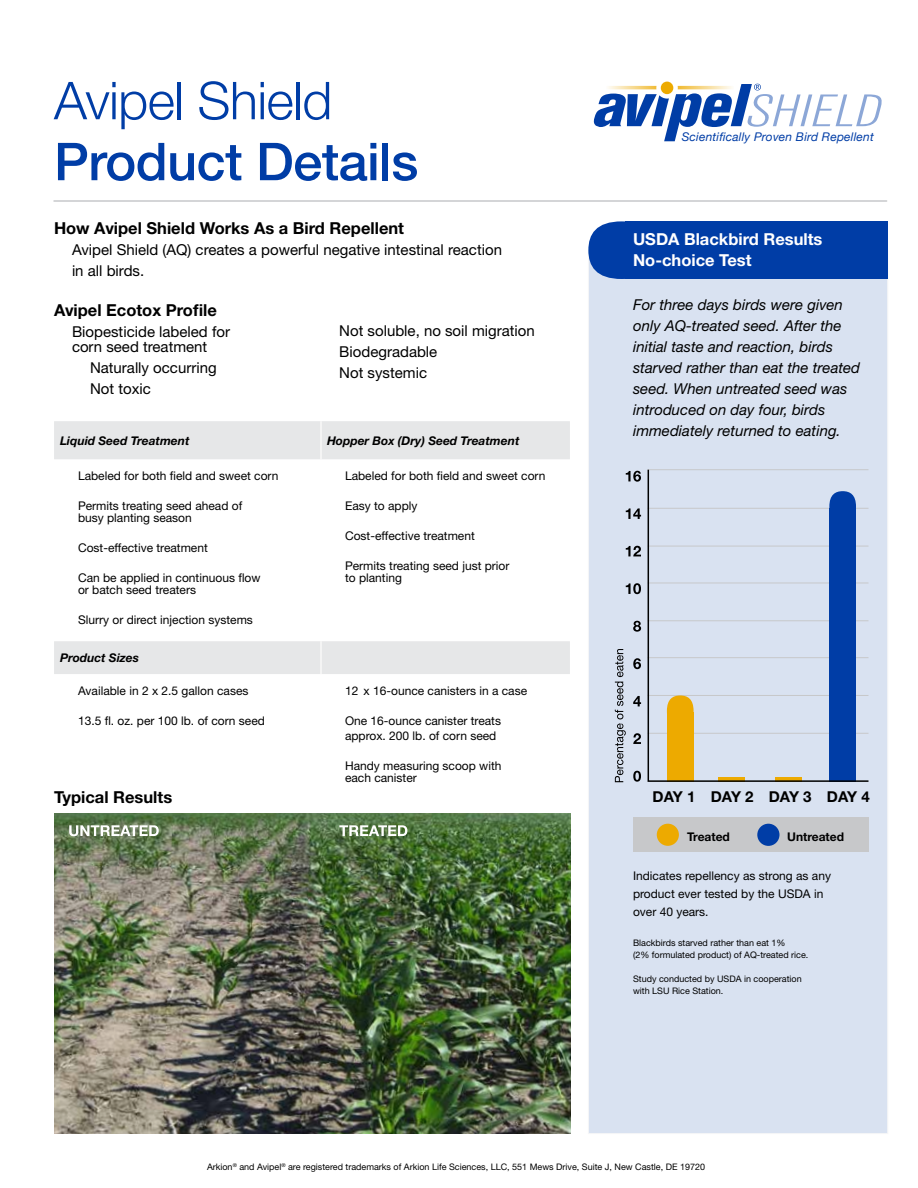
<style>
.page{position:relative;width:918px;height:1188px;background:#fff}
.page>*{position:absolute;margin:0;border:0;box-sizing:border-box;transform-origin:0 0}
.t1{font:500 52.2px "Helvetica Neue";letter-spacing:-.01em;color:#003da6}
.t2{font:300 52.2px "Helvetica Neue";letter-spacing:-.01em;color:#003da6}
.t3{font:700 16.5px "Helvetica Neue";color:#000}
.t4{font:700 16.5px/21px "Helvetica Neue";color:#fff}
.t5{font:italic 15px/21px "Helvetica Neue";color:#000}
.t6{font:15px/21px "Helvetica Neue";color:#000}
.t7{font:700 15px "Helvetica Neue";letter-spacing:-.035em;color:#000}
.t8{font:12px/12px "Helvetica Neue";color:#000}
.t9{font:italic 700 12px "Helvetica Neue";color:#000}
.t10{font:italic 12px "Helvetica Neue";letter-spacing:.015em;color:#003da6}
.t11{font:700 12px "Helvetica Neue";color:#000}
.t12{font:9px/12px "Helvetica Neue";color:#000}
</style>
<div class="page">
<div style="left:661px;top:82px;width:12px;height:12px;background:#edaa00;border-radius:50%"></div>
<svg style="left:594px;top:84px;width:288px;height:57px"></svg>
<hr style="left:54px;top:200px;width:833px;height:2px;background:#c7c8ca">
<div style="left:588px;top:250px;width:300px;height:884px;background:#d9e2f1;border:1px solid #c7c8ca"></div>
<div style="left:625px;top:221px;width:263px;height:58px;background:#003da6"></div>
<svg style="left:588px;top:221px;width:37px;height:58px;background:#285bb3"></svg>
<div style="left:633px;top:817px;width:235px;height:35px;background:#c7c8ca"></div>
<div style="left:757px;top:824px;width:23px;height:22px;background:#003da6;border-radius:50%"></div>
<div style="left:657px;top:824px;width:22px;height:22px;background:#edaa00;border-radius:50%"></div>
<svg style="left:633px;top:771px;width:8px;height:11px"></svg>
<svg style="left:633px;top:733px;width:8px;height:11px"></svg>
<svg style="left:633px;top:696px;width:8px;height:10px"></svg>
<svg style="left:633px;top:658px;width:8px;height:11px"></svg>
<svg style="left:633px;top:621px;width:8px;height:11px"></svg>
<svg style="left:626px;top:583px;width:15px;height:11px"></svg>
<svg style="left:626px;top:546px;width:15px;height:10px"></svg>
<svg style="left:626px;top:508px;width:15px;height:11px"></svg>
<svg style="left:626px;top:471px;width:15px;height:11px"></svg>
<svg style="left:647px;top:469px;width:222px;height:313px"></svg>
<svg style="left:615px;top:649px;width:11px;height:133px"></svg>
<img style="left:54px;top:814px;width:517px;height:320px">
<svg style="left:54px;top:421px;width:516px;height:253px"></svg>
<hr style="left:320px;top:421px;width:2px;height:38px;background:#fff">
<hr style="left:320px;top:641px;width:2px;height:33px;background:#fff">
<svg style="left:339px;top:825px;width:68px;height:11px"></svg>
<svg style="left:69px;top:825px;width:90px;height:11px"></svg>
<h1 class="t2" style="left:54px;top:69px;width:280px">Avipel Shield</h1>
<h1 class="t1" style="left:54px;top:131px;width:366px">Product Details</h1>
<h2 class="t3" style="left:54px;top:218px;width:352px">How Avipel Shield Works As a Bird Repellent</h2>
<p class="t6" style="left:72px;top:239px;width:432px">Avipel Shield (AQ) creates a powerful negative intestinal reaction in all birds.</p>
<h2 class="t3" style="left:54px;top:300px;width:164px">Avipel Ecotox Profile</h2>
<p class="t6" style="left:72px;top:324px;width:160px;line-height:15px">Biopesticide labeled for corn seed treatment</p>
<p class="t6" style="left:90px;top:357px;width:128px">Naturally occurring<br>Not toxic</p>
<p class="t6" style="left:339px;top:320px;width:197px">Not soluble, no soil migration<br>Biodegradable<br>Not systemic</p>
<p class="t9" style="left:60px;top:433px;width:131px">Liquid Seed Treatment</p>
<p class="t9" style="left:327px;top:433px;width:194px">Hopper Box (Dry) Seed Treatment</p>
<p class="t8" style="left:78px;top:470px;width:202px">Labeled for both field and sweet corn</p>
<p class="t8" style="left:78px;top:500px;width:166px">Permits treating seed ahead of busy planting season</p>
<p class="t8" style="left:78px;top:542px;width:131px">Cost-effective treatment</p>
<p class="t8" style="left:78px;top:572px;width:184px">Can be applied in continuous flow or batch seed treaters</p>
<p class="t8" style="left:78px;top:614px;width:176px">Slurry or direct injection systems</p>
<p class="t8" style="left:345px;top:470px;width:202px">Labeled for both field and sweet corn</p>
<p class="t8" style="left:345px;top:500px;width:74px">Easy to apply</p>
<p class="t8" style="left:345px;top:530px;width:131px">Cost-effective treatment</p>
<p class="t8" style="left:345px;top:560px;width:166px">Permits treating seed just prior to planting</p>
<p class="t9" style="left:60px;top:651px;width:80px">Product Sizes</p>
<p class="t8" style="left:78px;top:685px;width:172px">Available in 2 x 2.5 gallon cases</p>
<p class="t8" style="left:78px;top:715px;width:188px">13.5 fl. oz. per 100 lb. of corn seed</p>
<p class="t8" style="left:345px;top:685px;width:184px">12 x 16-ounce canisters in a case</p>
<p class="t8" style="left:345px;top:713px;width:158px;line-height:15px">One 16-ounce canister treats approx. 200 lb. of corn seed</p>
<p class="t8" style="left:345px;top:760px;width:158px">Handy measuring scoop with each canister</p>
<p class="t10" style="left:682px;top:128px;width:194px">Scientifically Proven Bird Repellent</p>
<h2 class="t4" style="left:633px;top:229px;width:191px">USDA Blackbird Results<br>No-choice Test</h2>
<p class="t5" style="left:633px;top:294px;width:229px">For three days birds were given only AQ-treated seed. After the initial taste and reaction, birds starved rather than eat the treated seed. When untreated seed was introduced on day four, birds immediately returned to eating.</p>
<h2 class="t3" style="left:54px;top:787px;width:120px">Typical Results</h2>
<p class="t7" style="left:653px;top:788px;width:219px">DAY 1 DAY 2 DAY 3 DAY 4</p>
<p class="t11" style="left:687px;top:829px;width:44px">Treated</p>
<p class="t11" style="left:787px;top:829px;width:58px">Untreated</p>
<p class="t8" style="left:633px;top:867px;width:200px;line-height:18px">Indicates repellency as strong as any product ever tested by the USDA in over 40 years.</p>
<p class="t12" style="left:633px;top:937px;width:177px">Blackbirds starved rather than eat 1%<br>(2% formulated product) of AQ-treated rice.</p>
<p class="t12" style="left:633px;top:973px;width:170px">Study conducted by USDA in cooperation with LSU Rice Station.</p>
<p class="t12" style="left:207px;top:1161px;width:500px">Arkion<sup>®</sup> and Avipel<sup>®</sup> are registered trademarks of Arkion Life Sciences, LLC, 551 Mews Drive, Suite J, New Castle, DE 19720</p>
</div>
